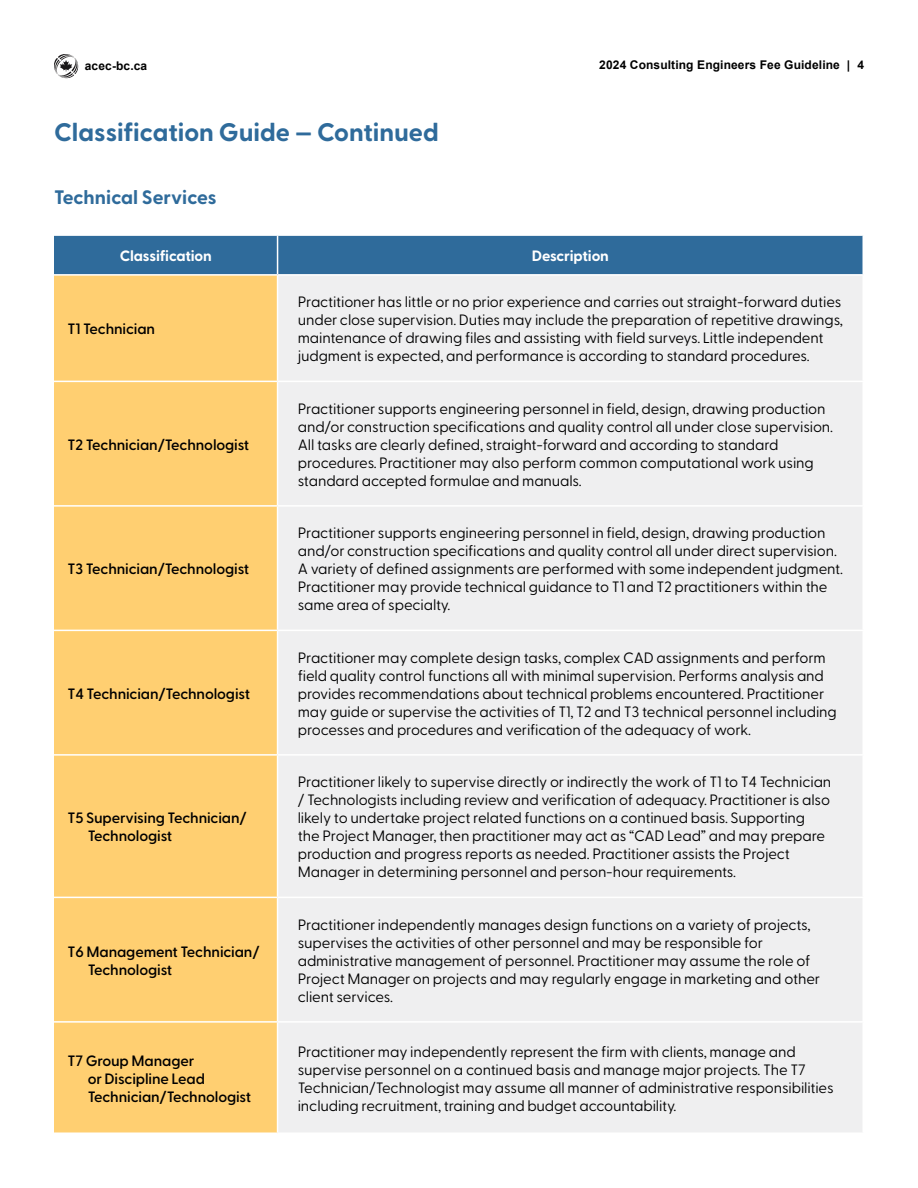
<style>
.page{position:relative;width:918px;height:1188px;background:#fff}
.page>*{position:absolute;margin:0;border:0;box-sizing:border-box;transform-origin:0 0}
.t1{font:700 25.5px "Greycliff CF";color:#2f6b9b}
.t2{font:700 19.5px "Greycliff CF";color:#2f6b9b}
.t3{font:15px/18px "Greycliff CF";letter-spacing:-.01em;color:#000}
.t4{font:600 15px/18px "Greycliff CF";letter-spacing:-.01em;color:#000}
.t5{font:700 15px "Greycliff CF";letter-spacing:-.01em;color:#fff}
.t6{font:700 12px "Arial";letter-spacing:.01em;color:#000}
</style>
<div class="page">
<svg style="left:54px;top:54px;width:24px;height:24px"></svg>
<div style="left:54px;top:236px;width:808px;height:38px;background:#2f6b9b"></div>
<div style="left:54px;top:276px;width:223px;height:856px;background:#ffcf71"></div>
<div style="left:278px;top:276px;width:584px;height:856px;background:#efeff0"></div>
<hr style="left:277px;top:236px;width:1px;height:38px;background:#fff">
<hr style="left:54px;top:381px;width:224px;height:1px;background:#fff">
<hr style="left:278px;top:381px;width:586px;height:1px;background:#fff">
<hr style="left:54px;top:505px;width:224px;height:2px;background:#fff">
<hr style="left:278px;top:505px;width:586px;height:2px;background:#fff">
<hr style="left:54px;top:630px;width:224px;height:1px;background:#fff">
<hr style="left:278px;top:630px;width:586px;height:1px;background:#fff">
<hr style="left:54px;top:754px;width:224px;height:2px;background:#fff">
<hr style="left:278px;top:754px;width:586px;height:2px;background:#fff">
<hr style="left:54px;top:897px;width:224px;height:1px;background:#fff">
<hr style="left:278px;top:897px;width:586px;height:1px;background:#fff">
<hr style="left:54px;top:1021px;width:224px;height:2px;background:#fff">
<hr style="left:278px;top:1021px;width:586px;height:2px;background:#fff">
<p class="t6" style="left:85px;top:58px;width:64px">acec-bc.ca</p>
<p class="t6" style="left:599px;top:57px;width:266px">2024 Consulting Engineers Fee Guideline | 4</p>
<h1 class="t1" style="left:54px;top:117px;width:386px">Classification Guide — Continued</h1>
<h2 class="t2" style="left:54px;top:185px;width:164px">Technical Services</h2>
<p class="t5" style="left:120px;top:247px;width:94px">Classification</p>
<p class="t5" style="left:532px;top:247px;width:79px">Description</p>
<p class="t4" style="left:67px;top:320px;width:89px">T1 Technician</p>
<p class="t4" style="left:67px;top:436px;width:183px">T2 Technician/Technologist</p>
<p class="t4" style="left:67px;top:560px;width:183px">T3 Technician/Technologist</p>
<p class="t4" style="left:67px;top:685px;width:184px">T4 Technician/Technologist</p>
<p class="t4" style="left:88px;top:809px;width:161px;text-indent:-20px">T5 Supervising Technician/<br>Technologist</p>
<p class="t4" style="left:88px;top:943px;width:173px;text-indent:-20px">T6 Management Technician/<br>Technologist</p>
<p class="t3" style="left:298px;top:293px;width:547px">Practitioner has little or no prior experience and carries out straight-forward duties under close supervision. Duties may include the preparation of repetitive drawings, maintenance of drawing files and assisting with field surveys. Little independent judgment is expected, and performance is according to standard procedures.</p>
<p class="t3" style="left:298px;top:399px;width:537px">Practitioner supports engineering personnel in field, design, drawing production and/or construction specifications and quality control all under close supervision.<br>All tasks are clearly defined, straight-forward and according to standard procedures. Practitioner may also perform common computational work using standard accepted formulae and manuals.</p>
<p class="t3" style="left:298px;top:524px;width:547px">Practitioner supports engineering personnel in field, design, drawing production and/or construction specifications and quality control all under direct supervision.<br>A variety of defined assignments are performed with some independent judgment.<br>Practitioner may provide technical guidance to T1 and T2 practitioners within the same area of specialty.</p>
<p class="t3" style="left:298px;top:648px;width:541px">Practitioner may complete design tasks, complex CAD assignments and perform field quality control functions all with minimal supervision. Performs analysis and provides recommendations about technical problems encountered. Practitioner may guide or supervise the activities of T1, T2 and T3 technical personnel including processes and procedures and verification of the adequacy of work.</p>
<p class="t3" style="left:298px;top:773px;width:535px">Practitioner likely to supervise directly or indirectly the work of T1 to T4 Technician / Technologists including review and verification of adequacy. Practitioner is also likely to undertake project related functions on a continued basis. Supporting<br>the Project Manager, then practitioner may act as “CAD Lead” and may prepare production and progress reports as needed. Practitioner assists the Project Manager in determining personnel and person-hour requirements.</p>
<p class="t3" style="left:298px;top:915px;width:524px">Practitioner independently manages design functions on a variety of projects, supervises the activities of other personnel and may be responsible for administrative management of personnel. Practitioner may assume the role of Project Manager on projects and may regularly engage in marketing and other client services.</p>
<p class="t4" style="left:88px;top:1052px;width:165px;text-indent:-20px">T7 Group Manager<br>or Discipline Lead<br>Technician/Technologist</p>
<p class="t3" style="left:298px;top:1042px;width:537px">Practitioner may independently represent the firm with clients, manage and supervise personnel on a continued basis and manage major projects. The T7<br>Technician/Technologist may assume all manner of administrative responsibilities including recruitment, training and budget accountability.</p>
</div>
